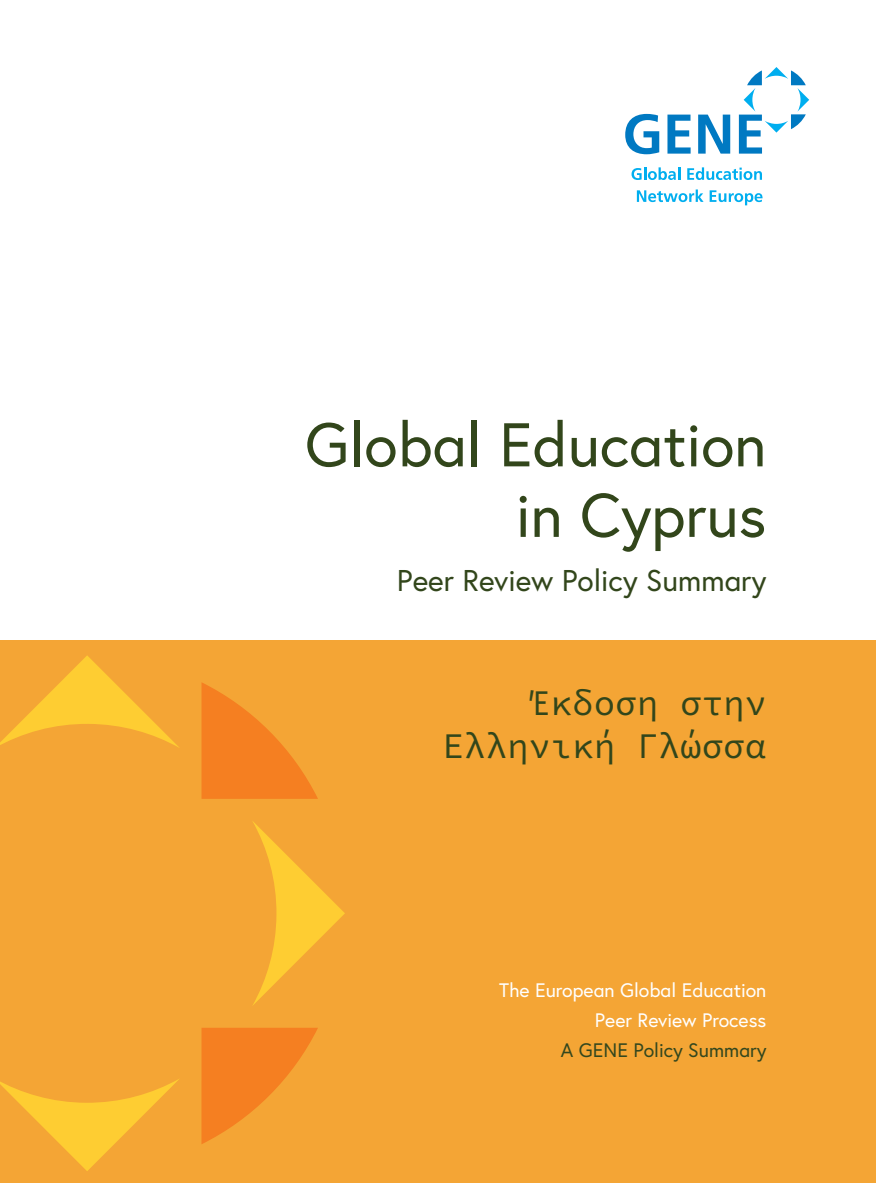
<style>
.page{position:relative;width:876px;height:1183px;background:#fff}
.page>*{position:absolute;margin:0;border:0;box-sizing:border-box;transform-origin:0 0}
.t1{font:61.5px/70.5px "Europa";color:#32461b;text-align:right}
.t2{font:36px/43.2px "Source Code Pro";color:#32461b;text-align:right}
.t3{font:30px "Europa";color:#32461b}
.t4{font:19.5px/30px "Europa";color:#fff;text-align:right}
.t5{font:19.5px "Europa";color:#33471e}
</style>
<div class="page">
<div style="left:0;top:640px;width:876px;height:542px;background:#f4a535"></div>
<svg style="left:0;top:655px;width:345px;height:515px"></svg>
<svg style="left:201px;top:1027px;width:117px;height:116px"></svg>
<svg style="left:202px;top:682px;width:116px;height:116px"></svg>
<svg style="left:625px;top:114px;width:34px;height:40px"></svg>
<svg style="left:667px;top:114px;width:24px;height:39px"></svg>
<svg style="left:698px;top:114px;width:32px;height:39px"></svg>
<svg style="left:739px;top:67px;width:70px;height:86px"></svg>
<svg style="left:631px;top:167px;width:49px;height:13px"></svg>
<svg style="left:687px;top:167px;width:75px;height:13px"></svg>
<svg style="left:637px;top:189px;width:67px;height:13px"></svg>
<svg style="left:710px;top:190px;width:52px;height:15px"></svg>
<h1 class="t1" style="left:305px;top:408px;width:463px">Global Education in Cyprus</h1>
<h3 class="t3" style="left:397px;top:561px;width:371px">Peer Review Policy Summary</h3>
<h2 class="t2" style="left:442px;top:681px;width:325px">Έκδοση στην<br>Ελληνική Γλώσσα</h2>
<p class="t4" style="left:499px;top:974px;width:269px">The European Global Education<br>Peer Review Process</p>
<p class="t5" style="left:561px;top:1037px;width:207px">A GENE Policy Summary</p>
</div>
